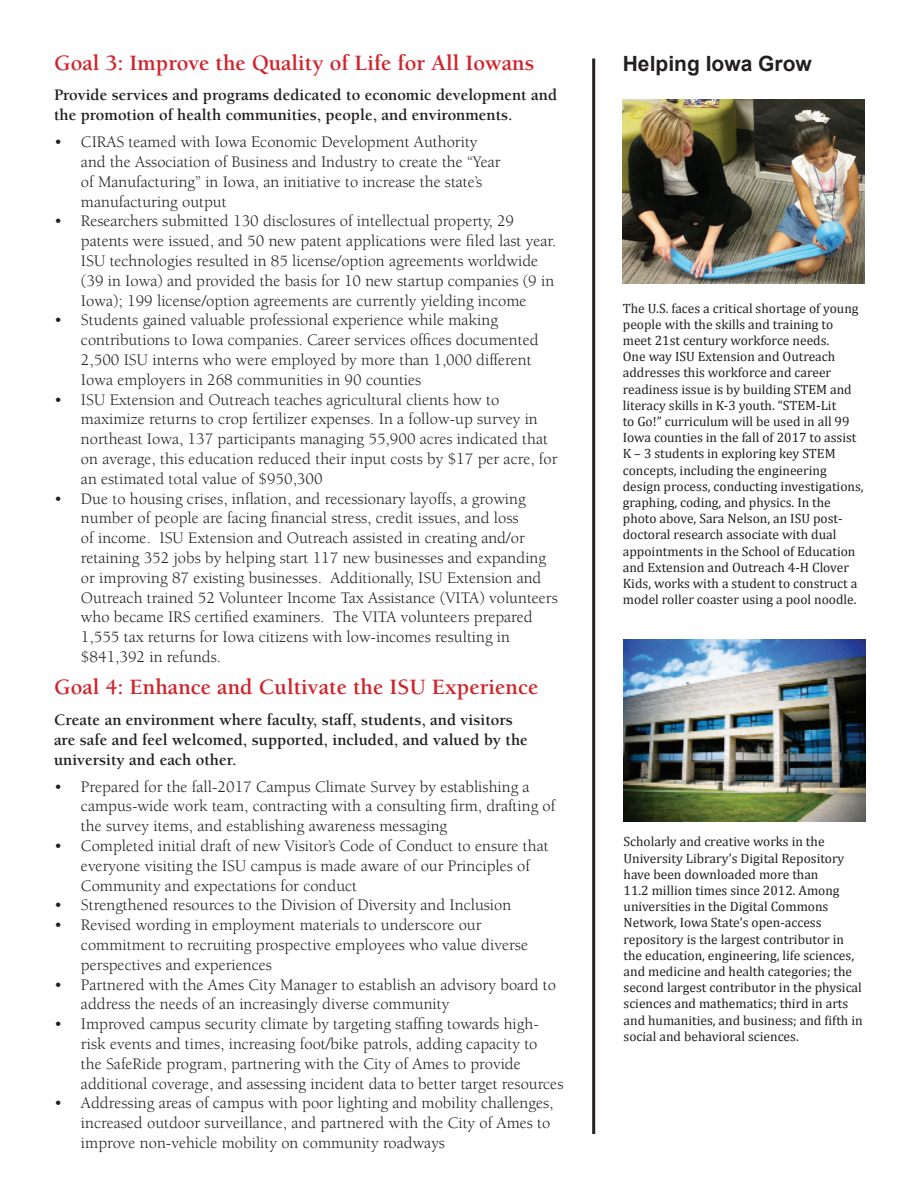
<style>
.page{position:relative;width:918px;height:1188px;background:#fff}
.page>*{position:absolute;margin:0;border:0;box-sizing:border-box;transform-origin:0 0}
.t1{font:700 22.5px "Berkeley Std";color:#d1232a}
.t2{font:700 21px "Arial";color:#231f20}
.t3{font:16.5px/19.8px "Berkeley Std";color:#231f20}
.t4{font:700 16.5px/19.8px "Berkeley Std";color:#231f20}
.t5{font:13.5px/16.2px "Cambria";color:#231f20}
</style>
<div class="page">
<hr style="left:592px;top:58px;width:3px;height:1076px;background:#231f20">
<img style="left:623px;top:99px;width:241px;height:184px">
<img style="left:623px;top:640px;width:242px;height:181px">
<h1 class="t1" style="left:54px;top:51px;width:482px">Goal 3: Improve the Quality of Life for All Iowans</h1>
<p class="t4" style="left:54px;top:86px;width:505px">Provide services and programs dedicated to economic development and the promotion of health communities, people, and environments.</p>
<p class="t3" style="left:81px;top:132px;width:421px;text-indent:-27px">• CIRAS teamed with Iowa Economic Development Authority and the Association of Business and Industry to create the “Year of Manufacturing” in Iowa, an initiative to increase the state’s manufacturing output</p>
<p class="t3" style="left:81px;top:212px;width:477px;text-indent:-27px">• Researchers submitted 130 disclosures of intellectual property, 29 patents were issued, and 50 new patent applications were filed last year.<br>ISU technologies resulted in 85 license/option agreements worldwide (39 in Iowa) and provided the basis for 10 new startup companies (9 in Iowa); 199 license/option agreements are currently yielding income</p>
<p class="t3" style="left:81px;top:311px;width:459px;text-indent:-27px">• Students gained valuable professional experience while making contributions to Iowa companies. Career services offices documented 2,500 ISU interns who were employed by more than 1,000 different Iowa employers in 268 communities in 90 counties</p>
<p class="t3" style="left:81px;top:390px;width:478px;text-indent:-27px">• ISU Extension and Outreach teaches agricultural clients how to maximize returns to crop fertilizer expenses. In a follow-up survey in northeast Iowa, 137 participants managing 55,900 acres indicated that on average, this education reduced their input costs by $17 per acre, for an estimated total value of $950,300</p>
<p class="t3" style="left:81px;top:489px;width:478px;text-indent:-27px">• Due to housing crises, inflation, and recessionary layoffs, a growing number of people are facing financial stress, credit issues, and loss<br>of income. ISU Extension and Outreach assisted in creating and/or retaining 352 jobs by helping start 117 new businesses and expanding or improving 87 existing businesses. Additionally, ISU Extension and Outreach trained 52 Volunteer Income Tax Assistance (VITA) volunteers who became IRS certified examiners. The VITA volunteers prepared 1,555 tax returns for Iowa citizens with low-incomes resulting in $841,392 in refunds.</p>
<h1 class="t1" style="left:54px;top:675px;width:486px">Goal 4: Enhance and Cultivate the ISU Experience</h1>
<p class="t4" style="left:54px;top:710px;width:475px">Create an environment where faculty, staff, students, and visitors are safe and feel welcomed, supported, included, and valued by the university and each other.</p>
<p class="t3" style="left:81px;top:777px;width:476px;text-indent:-27px">• Prepared for the fall-2017 Campus Climate Survey by establishing a campus-wide work team, contracting with a consulting firm, drafting of the survey items, and establishing awareness messaging</p>
<p class="t3" style="left:81px;top:836px;width:469px;text-indent:-27px">• Completed initial draft of new Visitor’s Code of Conduct to ensure that everyone visiting the ISU campus is made aware of our Principles of<br>Community and expectations for conduct</p>
<p class="t3" style="left:54px;top:896px;width:459px">• Strengthened resources to the Division of Diversity and Inclusion</p>
<p class="t3" style="left:81px;top:915px;width:449px;text-indent:-27px">• Revised wording in employment materials to underscore our commitment to recruiting prospective employees who value diverse perspectives and experiences</p>
<p class="t3" style="left:81px;top:975px;width:477px;text-indent:-27px">• Partnered with the Ames City Manager to establish an advisory board to address the needs of an increasingly diverse community</p>
<p class="t3" style="left:81px;top:1014px;width:484px;text-indent:-27px">• Improved campus security climate by targeting staffing towards high&shy;risk events and times, increasing foot/bike patrols, adding capacity to<br>the SafeRide program, partnering with the City of Ames to provide additional coverage, and assessing incident data to better target resources</p>
<p class="t3" style="left:81px;top:1094px;width:474px;text-indent:-27px">• Addressing areas of campus with poor lighting and mobility challenges, increased outdoor surveillance, and partnered with the City of Ames to improve non-vehicle mobility on community roadways</p>
<p class="t2" style="left:623px;top:49px;width:191px">Helping Iowa Grow</p>
<p class="t5" style="left:623px;top:300px;width:242px">The U.S. faces a critical shortage of young people with the skills and training to meet 21st century workforce needs.<br>One way ISU Extension and Outreach addresses this workforce and career readiness issue is by building STEM and literacy skills in K-3 youth. “STEM-Lit<br>to Go!” curriculum will be used in all 99<br>Iowa counties in the fall of 2017 to assist K – 3 students in exploring key STEM concepts, including the engineering design process, conducting investigations, graphing, coding, and physics. In the photo above, Sara Nelson, an ISU post&shy;doctoral research associate with dual appointments in the School of Education and Extension and Outreach 4-H Clover Kids, works with a student to construct a model roller coaster using a pool noodle.</p>
<p class="t5" style="left:624px;top:834px;width:241px">Scholarly and creative works in the University Library’s Digital Repository have been downloaded more than<br>11.2 million times since 2012. Among universities in the Digital Commons Network, Iowa State’s open-access repository is the largest contributor in the education, engineering, life sciences, and medicine and health categories; the second largest contributor in the physical sciences and mathematics; third in arts and humanities, and business; and fifth in social and behavioral sciences.</p>
</div>
